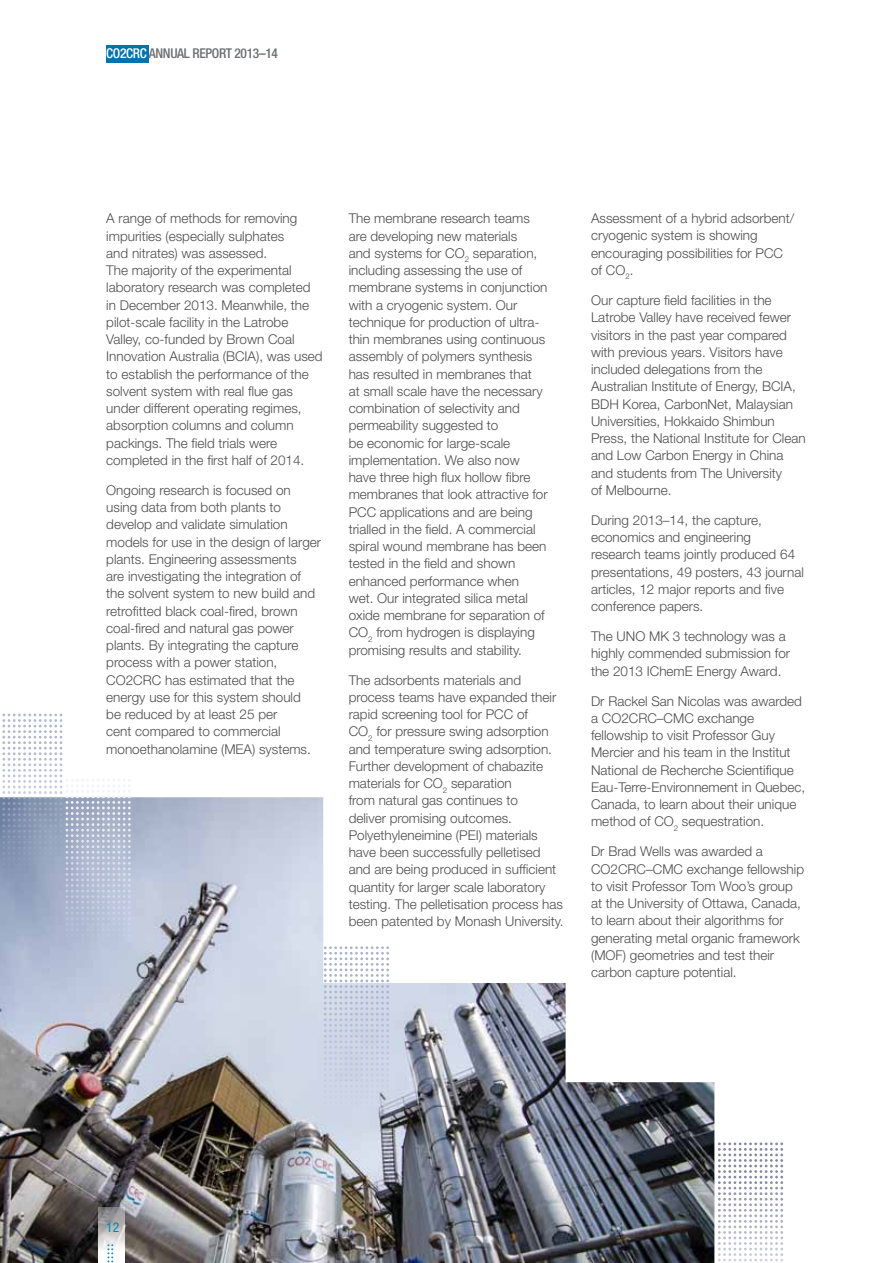
<style>
.page{position:relative;width:893px;height:1263px;background:#fff}
.page>*{position:absolute;margin:0;border:0;box-sizing:border-box;transform-origin:0 0}
.t1{font:300 13.5px/17.2px "Helvetica Neue LT";color:#4d4d4f}
.t2{font:500 condensed 13.5px "Helvetica Neue LT";letter-spacing:-.025em;color:#6d6e71}
.t3{font:condensed 13.5px "Helvetica Neue LT";color:#0085bb}
.s1{color:#fff}
</style>
<div class="page">
<div style="left:106px;top:45px;width:43px;height:18px;background:#0073ae"></div>
<img style="left:0;top:797px;width:714px;height:466px">
<svg style="left:718px;top:1142px;width:65px;height:120px"></svg>
<svg style="left:324px;top:946px;width:65px;height:168px"></svg>
<svg style="left:2px;top:714px;width:129px;height:232px"></svg>
<svg style="left:98px;top:1207px;width:26px;height:56px"></svg>
<svg style="left:107px;top:1244px;width:6px;height:19px"></svg>
<p class="t2" style="left:106px;top:45px;width:173px"><span class="s1">CO2CRC</span> ANNUAL REPORT 2013–14</p>
<p class="t1" style="left:106px;top:210px;width:218px">A range of methods for removing impurities (especially sulphates<br>and nitrates) was assessed.<br>The majority of the experimental laboratory research was completed in December 2013. Meanwhile, the pilot-scale facility in the Latrobe Valley, co-funded by Brown Coal Innovation Australia (BCIA), was used to establish the performance of the solvent system with real flue gas under different operating regimes, absorption columns and column packings. The field trials were completed in the first half of 2014.</p>
<p class="t1" style="left:106px;top:481px;width:216px">Ongoing research is focused on using data from both plants to develop and validate simulation models for use in the design of larger plants. Engineering assessments<br>are investigating the integration of the solvent system to new build and retrofitted black coal-fired, brown coal-fired and natural gas power plants. By integrating the capture process with a power station,<br>CO2CRC has estimated that the energy use for this system should<br>be reduced by at least 25 per<br>cent compared to commercial monoethanolamine (MEA) systems.</p>
<p class="t1" style="left:349px;top:210px;width:201px">The membrane research teams are developing new materials<br>and systems for CO<sub>2</sub> separation, including assessing the use of membrane systems in conjunction with a cryogenic system. Our technique for production of ultra&shy;thin membranes using continuous assembly of polymers synthesis has resulted in membranes that<br>at small scale have the necessary combination of selectivity and permeability suggested to<br>be economic for large-scale implementation. We also now have three high flux hollow fibre membranes that look attractive for<br>PCC applications and are being trialled in the field. A commercial spiral wound membrane has been tested in the field and shown enhanced performance when<br>wet. Our integrated silica metal oxide membrane for separation of<br>CO<sub>2</sub> from hydrogen is displaying promising results and stability.</p>
<p class="t1" style="left:349px;top:671px;width:216px">The adsorbents materials and process teams have expanded their rapid screening tool for PCC of<br>CO<sub>2</sub> for pressure swing adsorption and temperature swing adsorption.<br>Further development of chabazite materials for CO<sub>2</sub> separation<br>from natural gas continues to<br>deliver promising outcomes.<br>Polyethyleneimine (PEI) materials have been successfully pelletised and are being produced in sufficient quantity for larger scale laboratory testing. The pelletisation process has been patented by Monash University.</p>
<p class="t1" style="left:591px;top:209px;width:205px">Assessment of a hybrid adsorbent/ cryogenic system is showing encouraging possibilities for PCC of CO<sub>2</sub>.</p>
<p class="t1" style="left:591px;top:291px;width:216px">Our capture field facilities in the<br>Latrobe Valley have received fewer visitors in the past year compared with previous years. Visitors have included delegations from the<br>Australian Institute of Energy, BCIA,<br>BDH Korea, CarbonNet, Malaysian<br>Universities, Hokkaido Shimbun<br>Press, the National Institute for Clean and Low Carbon Energy in China and students from The University<br>of Melbourne.</p>
<p class="t1" style="left:591px;top:511px;width:214px">During 2013–14, the capture, economics and engineering research teams jointly produced 64 presentations, 49 posters, 43 journal articles, 12 major reports and five conference papers.</p>
<p class="t1" style="left:591px;top:627px;width:201px">The UNO MK 3 technology was a highly commended submission for the 2013 IChemE Energy Award.</p>
<p class="t1" style="left:591px;top:692px;width:216px">Dr Rackel San Nicolas was awarded a CO2CRC–CMC exchange fellowship to visit Professor Guy Mercier and his team in the Institut National de Recherche Scientifique Eau-Terre-Environnement in Quebec, Canada, to learn about their unique method of CO<sub>2</sub> sequestration.</p>
<p class="t1" style="left:591px;top:843px;width:215px">Dr Brad Wells was awarded a<br>CO2CRC–CMC exchange fellowship to visit Professor Tom Woo’s group at the University of Ottawa, Canada, to learn about their algorithms for generating metal organic framework (MOF) geometries and test their carbon capture potential.</p>
<p class="t3" style="left:106px;top:1219px;width:14px">12</p>
</div>
